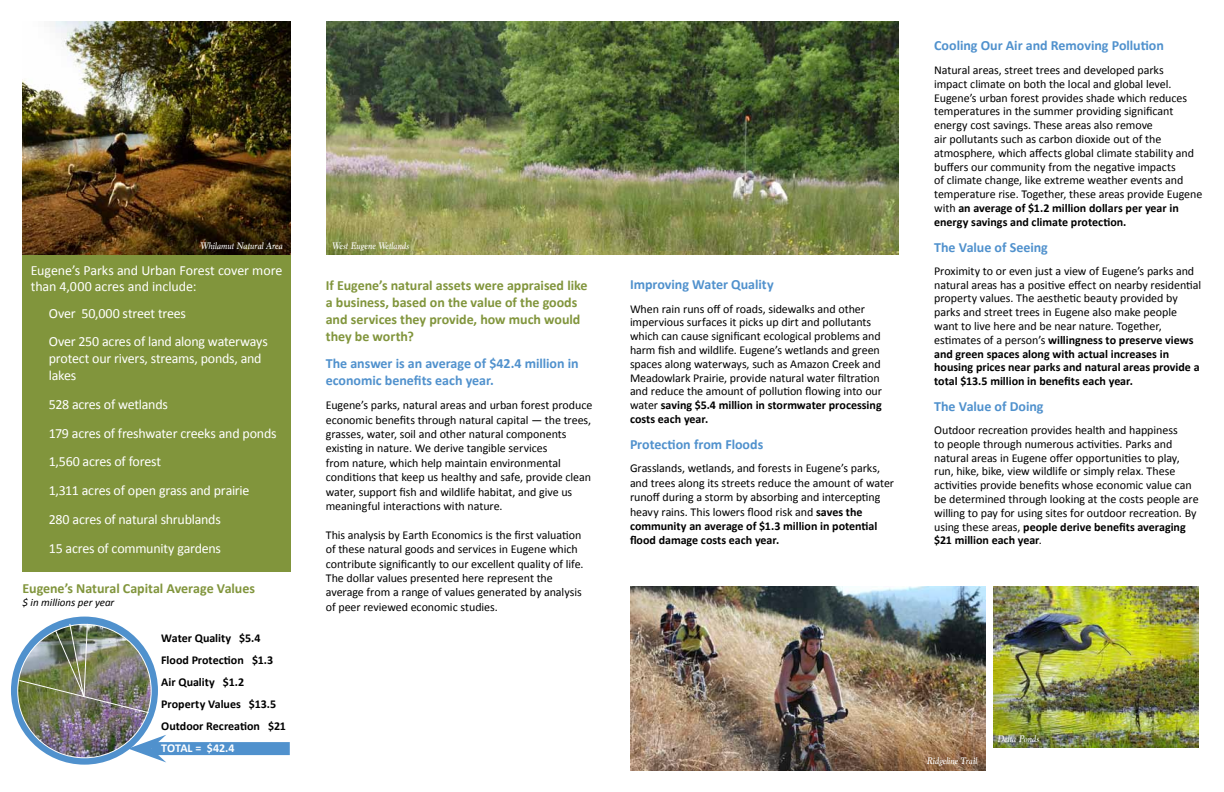
<style>
.page{position:relative;width:1224px;height:792px;background:#fff}
.page>*{position:absolute;margin:0;border:0;box-sizing:border-box;transform-origin:0 0}
.t1{font:14px/28.8px "Calibri";letter-spacing:-.015em;color:#fff}
.t2{font:700 14px/17px "Calibri";color:#5091cd}
.t3{font:700 14px/17px "Calibri";color:#81953c}
.t4{font:12px/13.8px "Calibri";letter-spacing:-.005em;color:#000}
.t5{font:700 12px/22px "Calibri";color:#000}
.t6{font:700 12px "Calibri";color:#fff}
.t7{font:italic 11px "Calibri";color:#000}
.t8{font:italic 10px "Marion";color:#fff}
.s1{font-weight:700}
</style>
<div class="page">
<div style="left:151px;top:742px;width:139px;height:13px;background:#5091cd"></div>
<svg style="left:130px;top:735px;width:36px;height:27px"></svg>
<svg style="left:11px;top:617px;width:147px;height:148px;fill:#5091cd"></svg>
<div style="left:23px;top:253px;width:268px;height:319px;background:#81953c"></div>
<img style="left:327px;top:22px;width:571px;height:233px">
<img style="left:994px;top:586px;width:204px;height:162px">
<img style="left:18px;top:624px;width:133px;height:134px;border-radius:67px">
<img style="left:630px;top:586px;width:356px;height:184px">
<img style="left:23px;top:22px;width:268px;height:233px">
<img style="left:18px;top:623px;width:132px;height:91px">
<p class="t8" style="left:200px;top:239px;width:84px">Whilamut Natural Area</p>
<p class="t8" style="left:332px;top:239px;width:79px">West Eugene Wetlands</p>
<p class="t1" style="left:31px;top:262px;width:253px;line-height:16.1px">Eugene’s Parks and U rban Forest cover more than 4,000 acres and include:</p>
<p class="t1" style="left:49px;top:299px;width:221px">Over 50,000 street trees<br>Over 250 acres of land along waterways</p>
<p class="t1" style="left:49px;top:350px;width:214px;line-height:16.8px">protect our rivers, streams, ponds, and lakes</p>
<p class="t1" style="left:49px;top:390px;width:229px">528 acres of wetlands<br>179 acres of freshwater creeks and ponds<br>1,560 acres of forest<br>1,311 acres of open grass and prairie<br>280 acres of natural shrublands<br>15 acres of community gardens</p>
<p class="t3" style="left:23px;top:580px;width:234px">Eugene’s Natural Capital Average Values</p>
<p class="t7" style="left:23px;top:595px;width:93px">$ in millions per year</p>
<p class="t5" style="left:161px;top:627px;width:126px">Water Quality $5.4<br>Flood Protection $1.3<br>Air Quality $1.2<br>Property Values $13.5<br>Outdoor Recreation $21</p>
<p class="t6" style="left:161px;top:741px;width:8px">TOTAL</p>
<p class="t6" style="left:195px;top:741px;width:41px">= $42.4</p>
<p class="t3" style="left:326px;top:277px;width:263px">If Eugene’s natural assets were appraised like a business, based on the value of the goods and services they provide, how much would they be worth?</p>
<p class="t2" style="left:326px;top:355px;width:254px">The answer is an average of $42.4 million in economic benefits each year.</p>
<p class="t4" style="left:326px;top:398px;width:268px;line-height:14.4px">Eugene’s parks, natural areas and urban forest produce economic benefits through natural capital — the trees, grasses, water, soil and other natural components existing in nature. We derive tangible services<br>from nature, which help maintain environmental conditions that keep us healthy and safe, provide clean water, support fish and wildlife habitat, and give us meaningful interactions with nature.</p>
<p class="t4" style="left:326px;top:528px;width:259px;line-height:14.4px">This analysis by Earth Economics is the first valuation of these natural goods and services in Eugene which contribute significantly to our excellent quality of life.<br>The dollar values presented here represent the average from a range of values generated by analysis of peer reviewed economic studies.</p>
<p class="t2" style="left:630px;top:276px;width:145px">Improving Water Quality</p>
<p class="t4" style="left:630px;top:302px;width:254px">When rain runs off of roads, sidewalks and other impervious surfaces it picks up dirt and pollutants which can cause significant ecological problems and harm fish and wildlife. Eugene’s wetlands and green spaces along waterways, such as Amazon Creek and Meadowlark Prairie, provide natural water filtration and reduce the amount of pollution flowing into our water <span class="s1">saving $5.4 million in stormwater processing costs each year.</span></p>
<p class="t2" style="left:630px;top:436px;width:135px">Protection from Floods</p>
<p class="t4" style="left:630px;top:461px;width:266px;line-height:14.4px">Grasslands, wetlands, and forests in Eugene’s parks, and trees along its streets reduce the amount of water runoff during a storm by absorbing and intercepting heavy rains. This lowers flood risk and <span class="s1">saves the community an average of $1.3 million in potential flood damage costs each year.</span></p>
<p class="t2" style="left:934px;top:37px;width:231px">Cooling Our Air and Removing Pollution</p>
<p class="t4" style="left:934px;top:63px;width:270px">Natural areas, street trees and developed parks<br>impact climate on both the local and global level.<br>Eugene’s urban forest provides shade which reduces temperatures in the summer providing significant energy cost savings. These areas also remove<br>air pollutants such as carbon dioxide out of the atmosphere, which affects global climate stability and buffers our community from the negative impacts<br>of climate change, like extreme weather events and temperature rise. Together, these areas provide Eugene with <span class="s1">an average of $1.2 million dollars per year in energy savings and climate protection.</span></p>
<p class="t2" style="left:934px;top:239px;width:115px">The Value of Seeing</p>
<p class="t4" style="left:934px;top:264px;width:269px">Proximity to or even just a view of Eugene’s parks and natural areas has a positive effect on nearby residential property values. The aesthetic beauty provided by parks and street trees in Eugene also make people want to live here and be near nature. Together, estimates of a person’s <span class="s1">willingness to preserve views and green spaces along with actual increases in housing prices near parks and natural areas provide a total $13.5 million in benefits each year.</span></p>
<p class="t2" style="left:934px;top:398px;width:111px">The Value of Doing</p>
<p class="t4" style="left:934px;top:423px;width:266px">Outdoor recreation provides health and happiness<br>to people through numerous activities. Parks and natural areas in Eugene offer opportunities to play, run, hike, bike, view wildlife or simply relax. These activities provide benefits whose economic value can be determined through looking at the costs people are willing to pay for using sites for outdoor recreation. By using these areas, <span class="s1">people derive benefits averaging $21 million each year</span>.</p>
<p class="t8" style="left:926px;top:754px;width:52px">Ridgeline Trail</p>
<p class="t8" style="left:997px;top:732px;width:43px">Delta Ponds</p>
</div>
